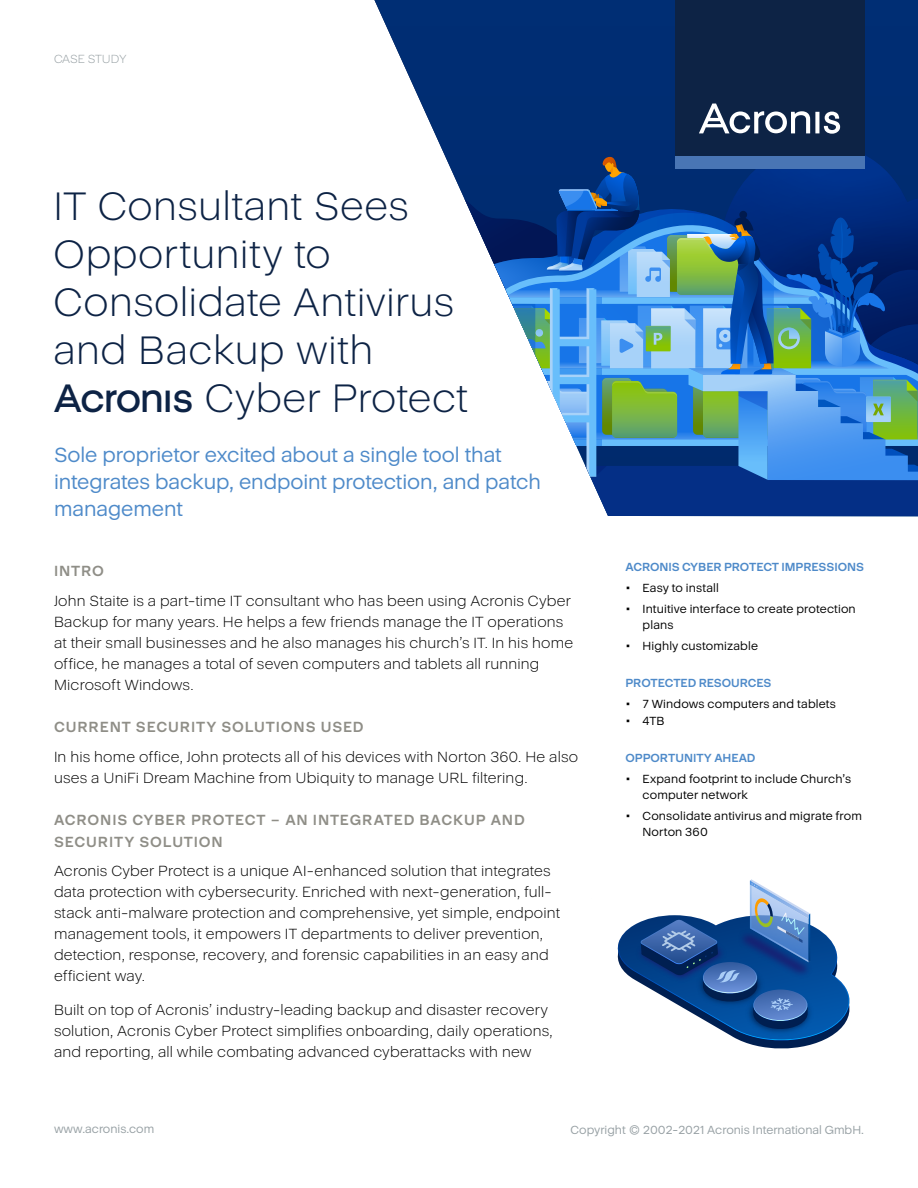
<style>
.page{position:relative;width:918px;height:1188px;background:#fff}
.page>*{position:absolute;margin:0;border:0;box-sizing:border-box;transform-origin:0 0}
.t1{font:300 40.5px/48px "Acronis Cyber";letter-spacing:.01em;color:#0d2345}
.t2{font:21px/27px "Acronis Cyber";letter-spacing:-.005em;color:#4e8ac9}
.t3{font:300 15px/21px "Acronis Cyber";letter-spacing:.01em;color:#000}
.t4{font:700 15px/21.6px "Acronis Cyber";letter-spacing:.055em;color:#8f8e87}
.t5{font:12px/16.5px "Acronis Cyber";letter-spacing:.015em;color:#000}
.t6{font:700 12px "Acronis Cyber";letter-spacing:-.005em;color:#4e8ac9}
.t7{font:12px "Acronis Cyber";color:#97a0a4}
.t8{font:300 12px "Acronis Cyber";letter-spacing:-.01em;color:#97a0a4}
</style>
<div class="page">
<svg style="left:374px;top:0;width:544px;height:145px;background:#17407f"></svg>
<svg style="left:440px;top:145px;width:478px;height:371px"></svg>
<div style="left:675px;top:0;width:189px;height:156px;background:#0d2345"></div>
<svg style="left:699px;top:104px;width:141px;height:30px"></svg>
<div style="left:675px;top:156px;width:189px;height:13px;background:#4975b4"></div>
<svg style="left:617px;top:879px;width:233px;height:170px"></svg>
<p class="t8" style="left:54px;top:52px;width:74px">CASE STUDY</p>
<h1 class="t1" style="left:54px;top:182px;width:416px">IT Consultant Sees<br>Opportunity to<br>Consolidate Antivirus and Backup with ጷ Cyber Protect</h1>
<h2 class="t2" style="left:54px;top:442px;width:489px">Sole proprietor excited about a single tool that integrates backup, endpoint protection, and patch management</h2>
<p class="t4" style="left:54px;top:560px;width:51px">INTRO</p>
<p class="t3" style="left:54px;top:590px;width:521px">John Staite is a part-time IT consultant who has been using Acronis Cyber Backup for many years. He helps a few friends manage the IT operations at their small businesses and he also manages his church’s IT. In his home office, he manages a total of seven computers and tablets all running Microsoft Windows.</p>
<p class="t4" style="left:54px;top:716px;width:311px">CURRENT SECURITY SOLUTIONS USED</p>
<p class="t3" style="left:54px;top:746px;width:526px">In his home office, John protects all of his devices with Norton 360. He also uses a UniFi Dream Machine from Ubiquity to manage URL filtering.</p>
<p class="t4" style="left:54px;top:809px;width:472px">ACRONIS CYBER PROTECT – AN INTEGRATED BACKUP AND<br>SECURITY SOLUTION</p>
<p class="t3" style="left:54px;top:861px;width:508px">Acronis Cyber Protect is a unique AI-enhanced solution that integrates data protection with cybersecurity. Enriched with next-generation, full&shy;stack anti-malware protection and comprehensive, yet simple, endpoint management tools, it empowers IT departments to deliver prevention, detection, response, recovery, and forensic capabilities in an easy and efficient way.</p>
<p class="t3" style="left:54px;top:999px;width:500px">Built on top of Acronis’ industry-leading backup and disaster recovery solution, Acronis Cyber Protect simplifies onboarding, daily operations, and reporting, all while combating advanced cyberattacks with new</p>
<p class="t6" style="left:626px;top:560px;width:240px">ACRONIS CYBER PROTECT IMPRESSIONS</p>
<p class="t5" style="left:626px;top:580px;width:95px">• Easy to install</p>
<p class="t5" style="left:643px;top:601px;width:215px;text-indent:-17px">• Intuitive interface to create protection plans</p>
<p class="t5" style="left:626px;top:638px;width:134px">• Highly customizable</p>
<p class="t6" style="left:626px;top:676px;width:148px">PROTECTED RESOURCES</p>
<p class="t5" style="left:626px;top:696px;width:212px">• 7 Windows computers and tablets</p>
<p class="t5" style="left:626px;top:712px;width:41px">• 4TB</p>
<p class="t6" style="left:626px;top:751px;width:132px">OPPORTUNITY AHEAD</p>
<p class="t5" style="left:643px;top:770px;width:210px;text-indent:-17px">• Expand footprint to include Church’s computer network</p>
<p class="t5" style="left:643px;top:808px;width:221px;text-indent:-17px">• Consolidate antivirus and migrate from<br>Norton 360</p>
<p class="t7" style="left:54px;top:1121px;width:102px">www.acronis.com</p>
<p class="t7" style="left:571px;top:1123px;width:295px">Copyright © 2002-2021 Acronis International GmbH.</p>
</div>
